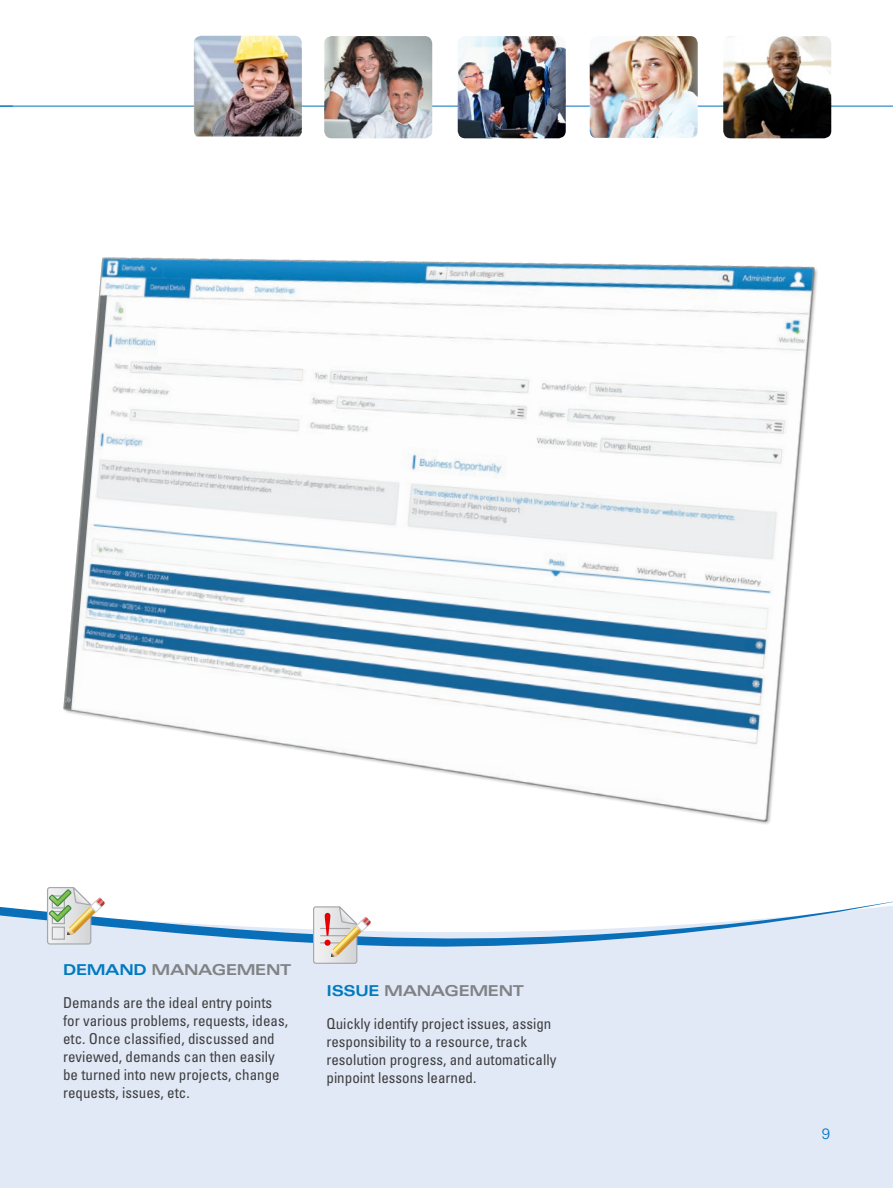
<style>
.page{position:relative;width:893px;height:1188px;background:#fff}
.page>*{position:absolute;margin:0;border:0;box-sizing:border-box;transform-origin:0 0}
.Title_Tech_Bold_Blue{font:condensed 15px/18px "Univers";color:#3e3e3f}
.Title_Tech_Bold_Blue-2{font:700 expanded 15px "Univers";letter-spacing:-.025em;color:#808285}
.t1{font:300 15px "Univers";color:#0072bc}
.s1{color:#007ac0}
</style>
<div class="page">
<hr style="left:0;top:106px;width:893px;height:1px;background:#0072bc">
<div style="left:0;top:956px;width:893px;height:232px;background:#e1e9f6"></div>
<svg style="left:0;top:901px;width:893px;height:55px;fill:#e1e9f6"></svg>
<img style="left:63px;top:257px;width:755px;height:567px">
<svg style="left:47px;top:887px;width:58px;height:58px"></svg>
<svg style="left:313px;top:906px;width:58px;height:58px"></svg>
<img style="left:194px;top:36px;width:108px;height:100px">
<img style="left:324px;top:36px;width:108px;height:102px">
<img style="left:458px;top:36px;width:108px;height:102px">
<img style="left:590px;top:36px;width:108px;height:102px">
<img style="left:723px;top:36px;width:108px;height:102px">
<p class="Title_Tech_Bold_Blue-2" style="left:63px;top:961px;width:230px"><span class="s1">DEMAND</span> MANAGEMENT</p>
<p class="Title_Tech_Bold_Blue" style="left:63px;top:993px;width:226px">Demands are the ideal entry points for various problems, requests, ideas, etc. Once classified, discussed and reviewed, demands can then easily be turned into new projects, change requests, issues, etc.</p>
<p class="Title_Tech_Bold_Blue-2" style="left:326px;top:982px;width:199px"><span class="s1">ISSUE</span> MANAGEMENT</p>
<p class="Title_Tech_Bold_Blue" style="left:326px;top:1014px;width:231px">Quickly identify project issues, assign responsibility to a resource, track resolution progress, and automatically pinpoint lessons learned.</p>
<p class="t1" style="left:822px;top:1124px;width:10px">9</p>
</div>
